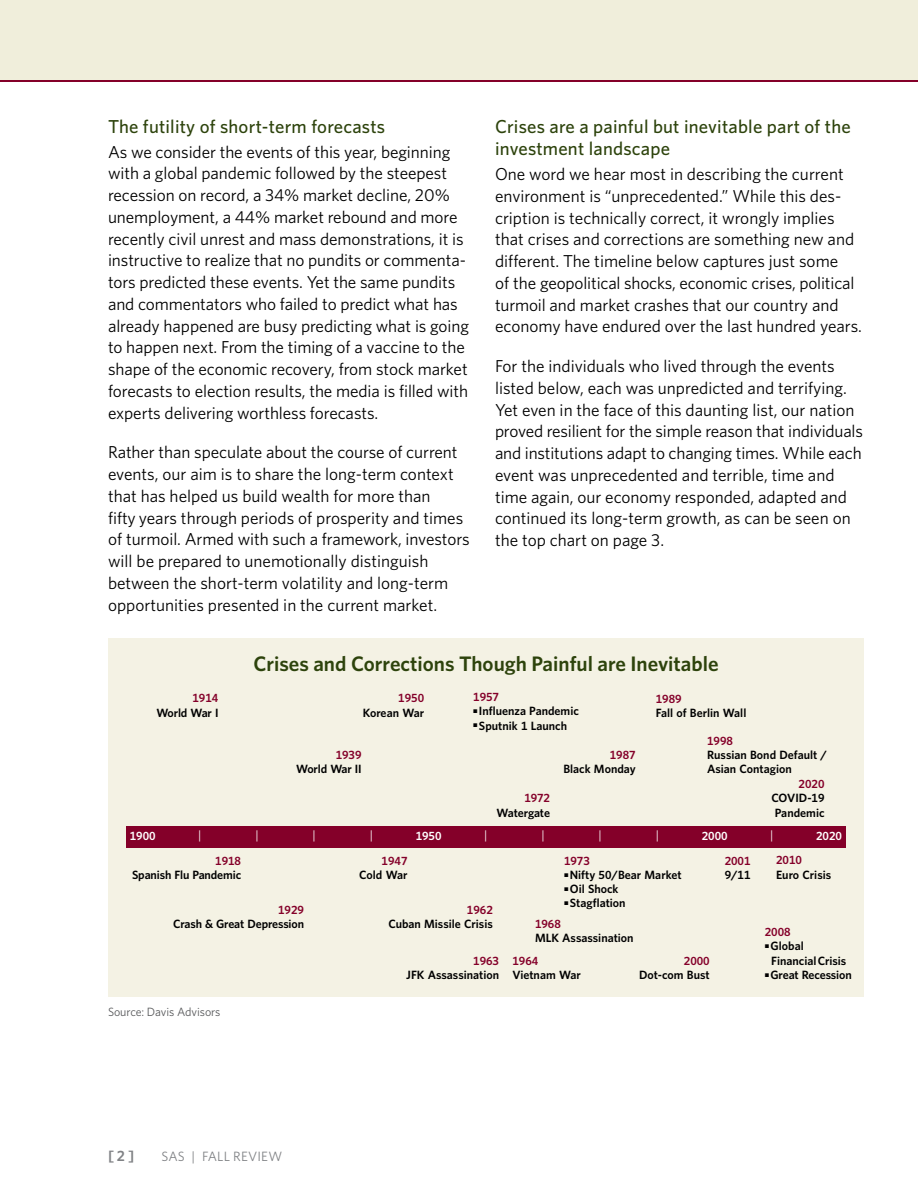
<style>
.page{position:relative;width:918px;height:1188px;background:#fff}
.page>*{position:absolute;margin:0;border:0;box-sizing:border-box;transform-origin:0 0}
.t1{font:600 21px "Whitney";color:#2d430c}
.t2{font:500 18.75px/22.5px "Whitney";letter-spacing:.01em;color:#2d430c}
.t3{font:17.25px/21.8px "Whitney";letter-spacing:-.005em;color:#000}
.t4{font:600 15px "Whitney";color:#808285}
.t5{font:13.5px "Whitney";letter-spacing:.015em;color:#808285}
.t6{font:600 12px/14.2px "Whitney";color:#000}
.t7{font:600 12px "Whitney";color:#840029}
.t8{font:12px "Whitney";letter-spacing:-.005em;color:#58595b}
.t9{font:600 12px "Whitney";color:#fff}
.t10{font:12px "Whitney";color:#fff}
</style>
<div class="page">
<div style="left:0;top:0;width:918px;height:80px;background:#f0eedb"></div>
<hr style="left:0;top:80px;width:918px;height:2px;background:#840029">
<div style="left:108px;top:638px;width:756px;height:359px;background:#f4f2e4"></div>
<div style="left:126px;top:826px;width:720px;height:21px;background:#840029"></div>
<p class="t2" style="left:108px;top:115px;width:279px">The futility of short-term forecasts</p>
<p class="t3" style="left:108px;top:140px;width:363px">As we consider the events of this year, beginning with a global pandemic followed by the steepest recession on record, a 34% market decline, 20% unemployment, a 44% market rebound and more recently civil unrest and mass demonstrations, it is instructive to realize that no pundits or commenta&shy;tors predicted these events. Yet the same pundits and commentators who failed to predict what has already happened are busy predicting what is going to happen next. From the timing of a vaccine to the shape of the economic recovery, from stock market forecasts to election results, the media is filled with experts delivering worthless forecasts.</p>
<p class="t3" style="left:108px;top:441px;width:363px">Rather than speculate about the course of current events, our aim is to share the long-term context that has helped us build wealth for more than<br>fifty years through periods of prosperity and times of turmoil. Armed with such a framework, investors will be prepared to unemotionally distinguish between the short-term volatility and long-term opportunities presented in the current market.</p>
<p class="t2" style="left:495px;top:115px;width:357px">Crises are a painful but inevitable part of the investment landscape</p>
<p class="t3" style="left:495px;top:163px;width:369px">One word we hear most in describing the current environment is “unprecedented.” While this des&shy;cription is technically correct, it wrongly implies that crises and corrections are something new and different. The timeline below captures just some<br>of the geopolitical shocks, economic crises, political turmoil and market crashes that our country and economy have endured over the last hundred years.</p>
<p class="t3" style="left:495px;top:355px;width:370px">For the individuals who lived through the events listed below, each was unpredicted and terrifying.<br>Yet even in the face of this daunting list, our nation proved resilient for the simple reason that individuals and institutions adapt to changing times. While each event was unprecedented and terrible, time and time again, our economy responded, adapted and continued its long-term growth, as can be seen on the top chart on page 3.</p>
<p class="t7" style="left:192px;top:690px;width:27px">1914</p>
<p class="t6" style="left:156px;top:705px;width:64px">World War I</p>
<p class="t1" style="left:253px;top:650px;width:467px">Crises and Corrections Though Painful are Inevitable</p>
<p class="t7" style="left:398px;top:690px;width:27px">1950</p>
<p class="t6" style="left:363px;top:705px;width:63px">Korean War</p>
<p class="t7" style="left:336px;top:747px;width:27px">1939</p>
<p class="t6" style="left:296px;top:762px;width:67px">World War II</p>
<p class="t7" style="left:473px;top:689px;width:27px">1957</p>
<p class="t6" style="left:479px;top:704px;width:101px">Influenza Pandemic<br>Sputnik 1 Launch</p>
<p class="t7" style="left:524px;top:790px;width:27px">1972</p>
<p class="t6" style="left:497px;top:805px;width:55px">Watergate</p>
<p class="t7" style="left:610px;top:747px;width:27px">1987</p>
<p class="t6" style="left:563px;top:762px;width:74px">Black Monday</p>
<p class="t7" style="left:656px;top:691px;width:27px">1989</p>
<p class="t6" style="left:656px;top:706px;width:92px">Fall of Berlin Wall</p>
<p class="t7" style="left:707px;top:733px;width:27px">1998</p>
<p class="t6" style="left:707px;top:747px;width:122px">Russian Bond Default /<br>Asian Contagion</p>
<p class="t7" style="left:799px;top:776px;width:27px">2020</p>
<p class="t6" style="left:772px;top:791px;width:55px">COVID-19<br>Pandemic</p>
<p class="t9" style="left:130px;top:828px;width:27px">1900</p>
<p class="t10" style="left:198px;top:828px;width:5px">|</p>
<p class="t10" style="left:255px;top:828px;width:5px">|</p>
<p class="t10" style="left:313px;top:828px;width:5px">|</p>
<p class="t10" style="left:370px;top:828px;width:5px">|</p>
<p class="t9" style="left:416px;top:828px;width:27px">1950</p>
<p class="t10" style="left:484px;top:828px;width:5px">|</p>
<p class="t10" style="left:541px;top:828px;width:5px">|</p>
<p class="t10" style="left:599px;top:828px;width:5px">|</p>
<p class="t10" style="left:656px;top:828px;width:5px">|</p>
<p class="t9" style="left:702px;top:828px;width:27px">2000</p>
<p class="t10" style="left:770px;top:828px;width:5px">|</p>
<p class="t9" style="left:816px;top:828px;width:27px">2020</p>
<p class="t7" style="left:215px;top:853px;width:27px">1918</p>
<p class="t6" style="left:132px;top:868px;width:111px">Spanish Flu Pandemic</p>
<p class="t7" style="left:776px;top:852px;width:27px">2010</p>
<p class="t6" style="left:776px;top:867px;width:57px">Euro Crisis</p>
<p class="t7" style="left:725px;top:852px;width:27px">2001</p>
<p class="t6" style="left:725px;top:867px;width:27px">9/11</p>
<p class="t7" style="left:564px;top:853px;width:27px">1973</p>
<p class="t6" style="left:570px;top:867px;width:113px">Nifty 50/Bear Market<br>Oil Shock<br>Stagflation</p>
<p class="t7" style="left:382px;top:853px;width:27px">1947</p>
<p class="t6" style="left:359px;top:867px;width:50px">Cold War</p>
<p class="t7" style="left:467px;top:902px;width:27px">1962</p>
<p class="t6" style="left:388px;top:917px;width:106px">Cuban Missile Crisis</p>
<p class="t7" style="left:278px;top:902px;width:27px">1929</p>
<p class="t6" style="left:173px;top:917px;width:133px">Crash &amp; Great Depression</p>
<p class="t7" style="left:535px;top:916px;width:27px">1968</p>
<p class="t6" style="left:535px;top:931px;width:100px">MLK Assassination</p>
<p class="t7" style="left:765px;top:924px;width:27px">2008</p>
<p class="t6" style="left:771px;top:939px;width:83px">Global<br>FinancialCrisis<br>Great Recession</p>
<p class="t7" style="left:473px;top:952px;width:27px">1963</p>
<p class="t6" style="left:406px;top:967px;width:94px">JFK Assassination</p>
<p class="t7" style="left:513px;top:952px;width:27px">1964</p>
<p class="t6" style="left:513px;top:967px;width:70px">Vietnam War</p>
<p class="t7" style="left:684px;top:952px;width:27px">2000</p>
<p class="t6" style="left:639px;top:967px;width:72px">Dot-com Bust</p>
<p class="t8" style="left:108px;top:1003px;width:114px">Source: Davis Advisors</p>
<p class="t4" style="left:108px;top:1146px;width:28px">[ 2 ]</p>
<p class="t5" style="left:161px;top:1147px;width:122px">SAS | FALL REVIEW</p>
</div>
